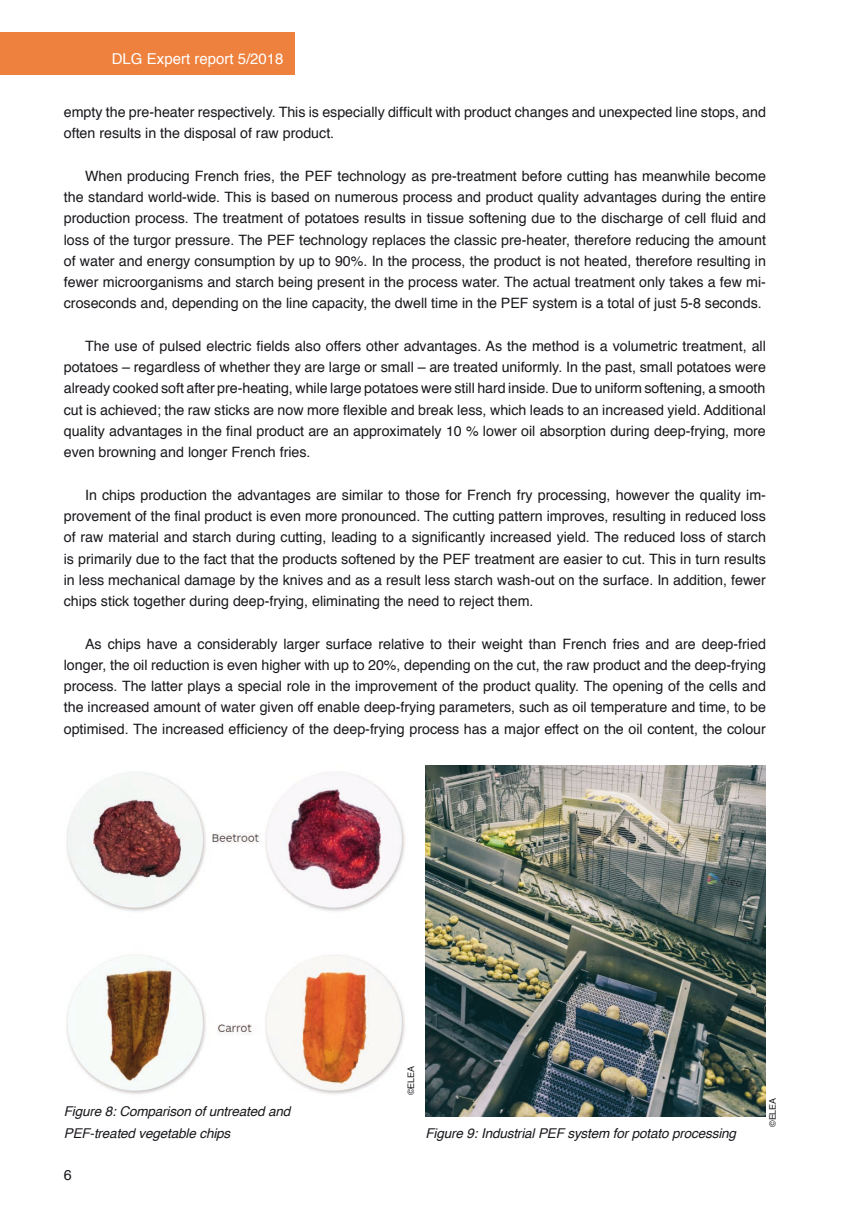
<style>
.page{position:relative;width:851px;height:1212px;background:#fff}
.page>*{position:absolute;margin:0;border:0;box-sizing:border-box;transform-origin:0 0}
.t1{font:15px "Helvetica";color:#fff}
.t2{font:14.25px/21.3px "Helvetica";color:#1a171c;text-align:justify}
.t3{font:italic 13.5px/21.3px "Helvetica";letter-spacing:-.01em;color:#1a171c}
.t4{font:9px "Helvetica";letter-spacing:-.01em;color:#1a171c}
</style>
<div class="page">
<div style="left:0;top:32px;width:294px;height:42px;background:#ee813d"></div>
<img style="left:66px;top:772px;width:339px;height:322px">
<img style="left:425px;top:765px;width:340px;height:351px">
<p class="t1" style="left:112px;top:47px;width:173px">DLG Expert report 5/2018</p>
<p class="t2" style="left:64px;top:102px;width:703px">empty the pre-heater respectively. This is especially difficult with product changes and unexpected line stops, and often results in the disposal of raw product.</p>
<p class="t2" style="left:64px;top:165px;width:703px;text-indent:21px">When producing French fries, the PEF technology as pre-treatment before cutting has meanwhile become the standard world-wide. This is based on numerous process and product quality advantages during the entire production process. The treatment of potatoes results in tissue softening due to the discharge of cell fluid and loss of the turgor pressure. The PEF technology replaces the classic pre-heater, therefore reducing the amount of water and energy consumption by up to 90%. In the process, the product is not heated, therefore resulting in fewer microorganisms and starch being present in the process water. The actual treatment only takes a few mi&shy;croseconds and, depending on the line capacity, the dwell time in the PEF system is a total of just 5-8 seconds.</p>
<p class="t2" style="left:64px;top:336px;width:703px;text-indent:21px">The use of pulsed electric fields also offers other advantages. As the method is a volumetric treatment, all potatoes – regardless of whether they are large or small – are treated uniformly. In the past, small potatoes were already cooked soft after pre-heating, while large potatoes were still hard inside. Due to uniform softening, a smooth cut is achieved; the raw sticks are now more flexible and break less, which leads to an increased yield. Additional quality advantages in the final product are an approximately 10 % lower oil absorption during deep-frying, more even browning and longer French fries.</p>
<p class="t2" style="left:64px;top:484px;width:703px;text-indent:21px">In chips production the advantages are similar to those for French fry processing, however the quality im&shy;provement of the final product is even more pronounced. The cutting pattern improves, resulting in reduced loss of raw material and starch during cutting, leading to a significantly increased yield. The reduced loss of starch is primarily due to the fact that the products softened by the PEF treatment are easier to cut. This in turn results in less mechanical damage by the knives and as a result less starch wash-out on the surface. In addition, fewer chips stick together during deep-frying, eliminating the need to reject them.</p>
<p class="t2" style="left:64px;top:633px;width:703px;text-indent:21px">As chips have a considerably larger surface relative to their weight than French fries and are deep-fried longer, the oil reduction is even higher with up to 20%, depending on the cut, the raw product and the deep-frying process. The latter plays a special role in the improvement of the product quality. The opening of the cells and the increased amount of water given off enable deep-frying parameters, such as oil temperature and time, to be optimised. The increased efficiency of the deep-frying process has a major effect on the oil content, the colour</p>
<p class="t3" style="left:64px;top:1101px;width:228px">Figure 8: Comparison of untreated and<br>PEF-treated vegetable chips</p>
<p class="t2" style="left:64px;top:1165px;width:9px">6</p>
<p class="t4" style="left:404px;top:1095px;width:31px;rotate:-90deg">©ELEA</p>
<p class="t3" style="left:425px;top:1122px;width:312px">Figure 9: Industrial PEF system for potato processing</p>
<p class="t4" style="left:765px;top:1127px;width:31px;rotate:-90deg">©ELEA</p>
</div>
